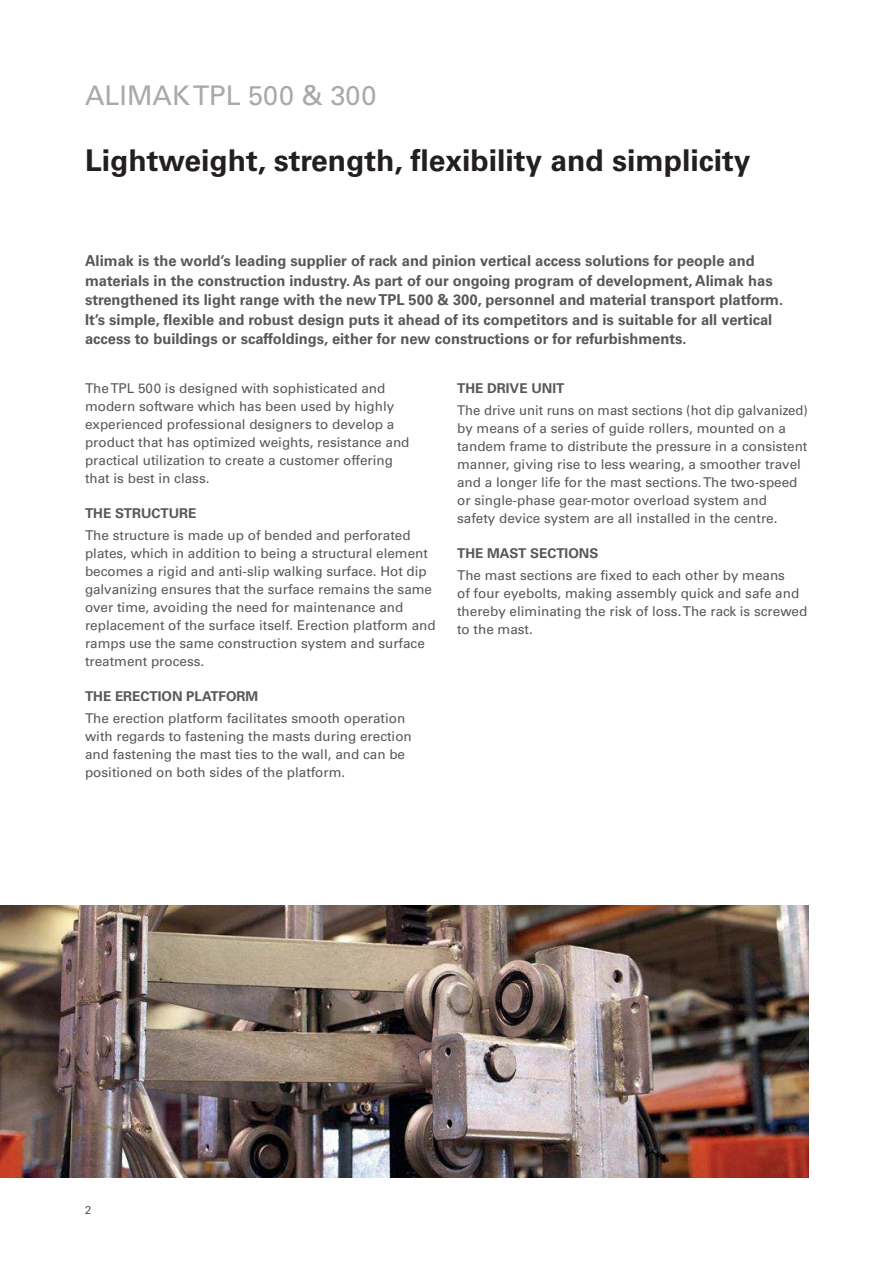
<style>
.page{position:relative;width:893px;height:1263px;background:#fff}
.page>*{position:absolute;margin:0;border:0;box-sizing:border-box;transform-origin:0 0}
.t1{font:700 30px "Univers LT Std";color:#231f20}
.Project_Name{font:27px "Univers LT Std";color:#a8a9ad}
.Introduction_text{font:700 15px/19.5px "Univers LT Std";color:#57585a}
.Regular_text{font:13.5px/18px "Univers LT Std";color:#57585a}
.Headline{font:700 13.5px "Univers LT Std";color:#57585a}
.t2{font:300 11.25px "Univers LT Std";color:#231f20}
</style>
<div class="page">
<img style="left:0;top:906px;width:809px;height:272px">
<p class="Project_Name" style="left:85px;top:79px;width:293px">ALIMAK TPL 500 &amp; 300</p>
<p class="t1" style="left:85px;top:142px;width:667px">Lightweight, strength, flexibility and simplicity</p>
<p class="Introduction_text" style="left:85px;top:251px;width:699px">Alimak is the world’s leading supplier of rack and pinion vertical access solutions for people and materials in the construction industry. As part of our ongoing program of development, Alimak has strengthened its light range with the new TPL 500 &amp; 300, personnel and material transport platform.<br>It’s simple, flexible and robust design puts it ahead of its competitors and is suitable for all vertical access to buildings or scaffoldings, either for new constructions or for refurbishments.</p>
<p class="Regular_text" style="left:85px;top:379px;width:326px">The TPL 500 is designed with sophisticated and modern software which has been used by highly experienced professional designers to develop a product that has optimized weights, resistance and practical utilization to create a customer offering that is best in class.</p>
<p class="Headline" style="left:85px;top:505px;width:113px">THE STRUCTURE</p>
<p class="Regular_text" style="left:85px;top:526px;width:352px">The structure is made up of bended and perforated plates, which in addition to being a structural element becomes a rigid and anti-slip walking surface. Hot dip galvanizing ensures that the surface remains the same over time, avoiding the need for maintenance and replacement of the surface itself. Erection platform and ramps use the same construction system and surface treatment process.</p>
<p class="Headline" style="left:85px;top:688px;width:175px">THE ERECTION PLATFORM</p>
<p class="Regular_text" style="left:85px;top:709px;width:328px">The erection platform facilitates smooth operation with regards to fastening the masts during erection and fastening the mast ties to the wall, and can be positioned on both sides of the platform.</p>
<p class="Headline" style="left:457px;top:380px;width:109px">THE DRIVE UNIT</p>
<p class="Regular_text" style="left:457px;top:401px;width:352px">The drive unit runs on mast sections (hot dip galvanized) by means of a series of guide rollers, mounted on a tandem frame to distribute the pressure in a consistent manner, giving rise to less wearing, a smoother travel and a longer life for the mast sections. The two-speed or single-phase gear-motor overload system and safety device system are all installed in the centre.</p>
<p class="Headline" style="left:457px;top:545px;width:143px">THE MAST SECTIONS</p>
<p class="Regular_text" style="left:457px;top:566px;width:352px">The mast sections are fixed to each other by means<br>of four eyebolts, making assembly quick and safe and thereby eliminating the risk of loss. The rack is screwed to the mast.</p>
<p class="t2" style="left:85px;top:1203px;width:8px">2</p>
</div>
